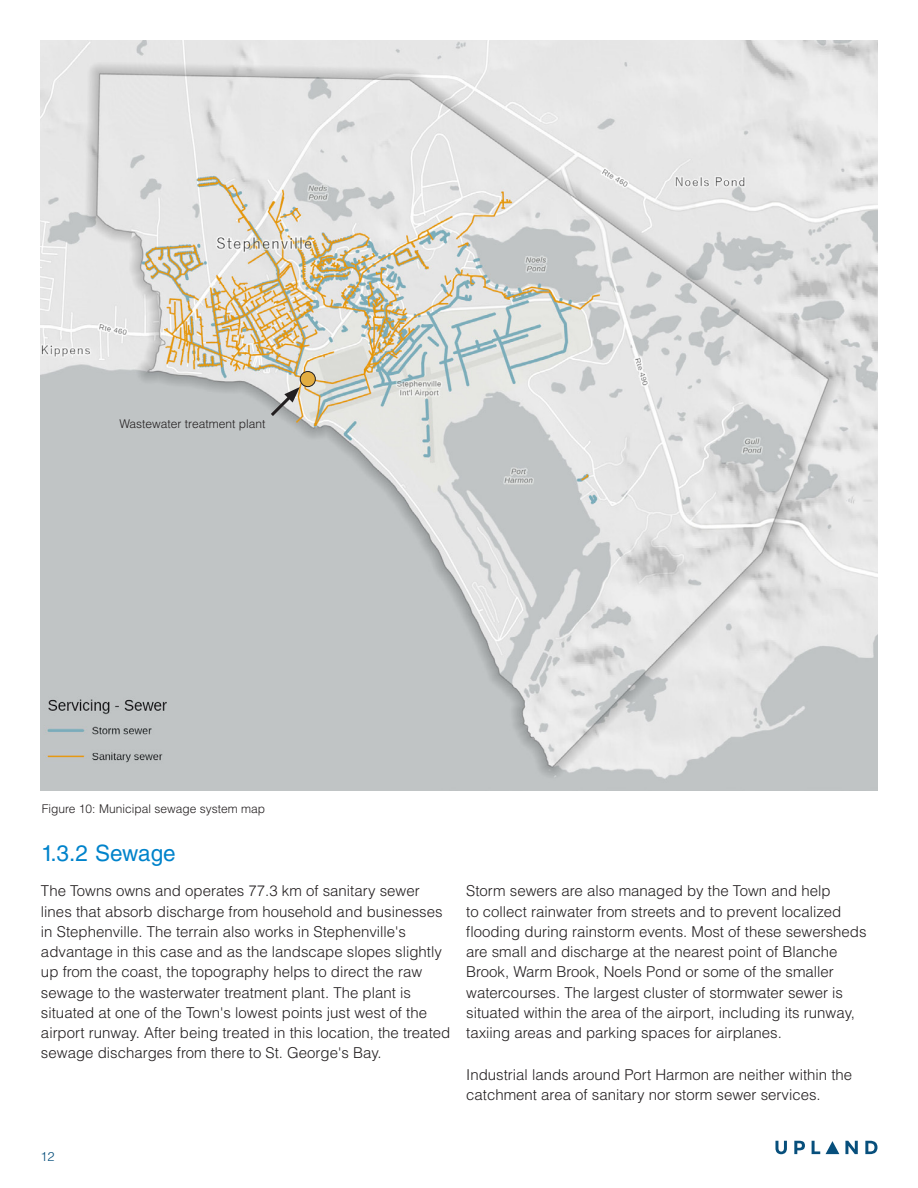
<style>
.page{position:relative;width:918px;height:1188px;background:#fff}
.page>*{position:absolute;margin:0;border:0;box-sizing:border-box;transform-origin:0 0}
.t1{font:22.5px "Helvetica LT Std";color:#0083cb}
.Body_Text{font:300 15px/20.2px "Helvetica LT Std";color:#231f20}
.t2{font:300 12.75px "Helvetica LT Std";color:#074f7c}
.Caption_without_numbering{font:300 12px "Helvetica LT Std";color:#231f20}
</style>
<div class="page">
<svg style="left:775px;top:1141px;width:12px;height:13px"></svg>
<svg style="left:794px;top:1141px;width:11px;height:13px"></svg>
<svg style="left:812px;top:1141px;width:8px;height:13px"></svg>
<svg style="left:845px;top:1141px;width:13px;height:13px"></svg>
<svg style="left:865px;top:1141px;width:12px;height:13px"></svg>
<svg style="left:826px;top:1141px;width:13px;height:13px"></svg>
<img style="left:41px;top:40px;width:837px;height:750px">
<div style="left:300px;top:372px;width:15px;height:15px;background:#e3ad40;border-radius:50%"></div>
<div style="left:300px;top:371px;width:16px;height:16px;border:1px solid #231f20;border-radius:50%"></div>
<svg style="left:268px;top:387px;width:32px;height:32px"></svg>
<p class="Caption_without_numbering" style="left:119px;top:416px;width:148px">Wastewater treatment plant</p>
<p class="Caption_without_numbering" style="left:42px;top:802px;width:225px">Figure 10: Municipal sewage system map</p>
<p class="t1" style="left:41px;top:840px;width:136px">1.3.2 Sewage</p>
<p class="Body_Text" style="left:41px;top:881px;width:411px">The Towns owns and operates 77.3 km of sanitary sewer lines that absorb discharge from household and businesses in Stephenville. The terrain also works in Stephenville's advantage in this case and as the landscape slopes slightly up from the coast, the topography helps to direct the raw sewage to the wasterwater treatment plant. The plant is situated at one of the Town's lowest points just west of the airport runway. After being treated in this location, the treated sewage discharges from there to St. George's Bay.</p>
<p class="Body_Text" style="left:466px;top:881px;width:402px">Storm sewers are also managed by the Town and help<br>to collect rainwater from streets and to prevent localized flooding during rainstorm events. Most of these sewersheds are small and discharge at the nearest point of Blanche Brook, Warm Brook, Noels Pond or some of the smaller watercourses. The largest cluster of stormwater sewer is situated within the area of the airport, including its runway, taxiing areas and parking spaces for airplanes.</p>
<p class="Body_Text" style="left:466px;top:1064px;width:387px">Industrial lands around Port Harmon are neither within the catchment area of sanitary nor storm sewer services.</p>
<p class="t2" style="left:40px;top:1149px;width:16px">12</p>
</div>
